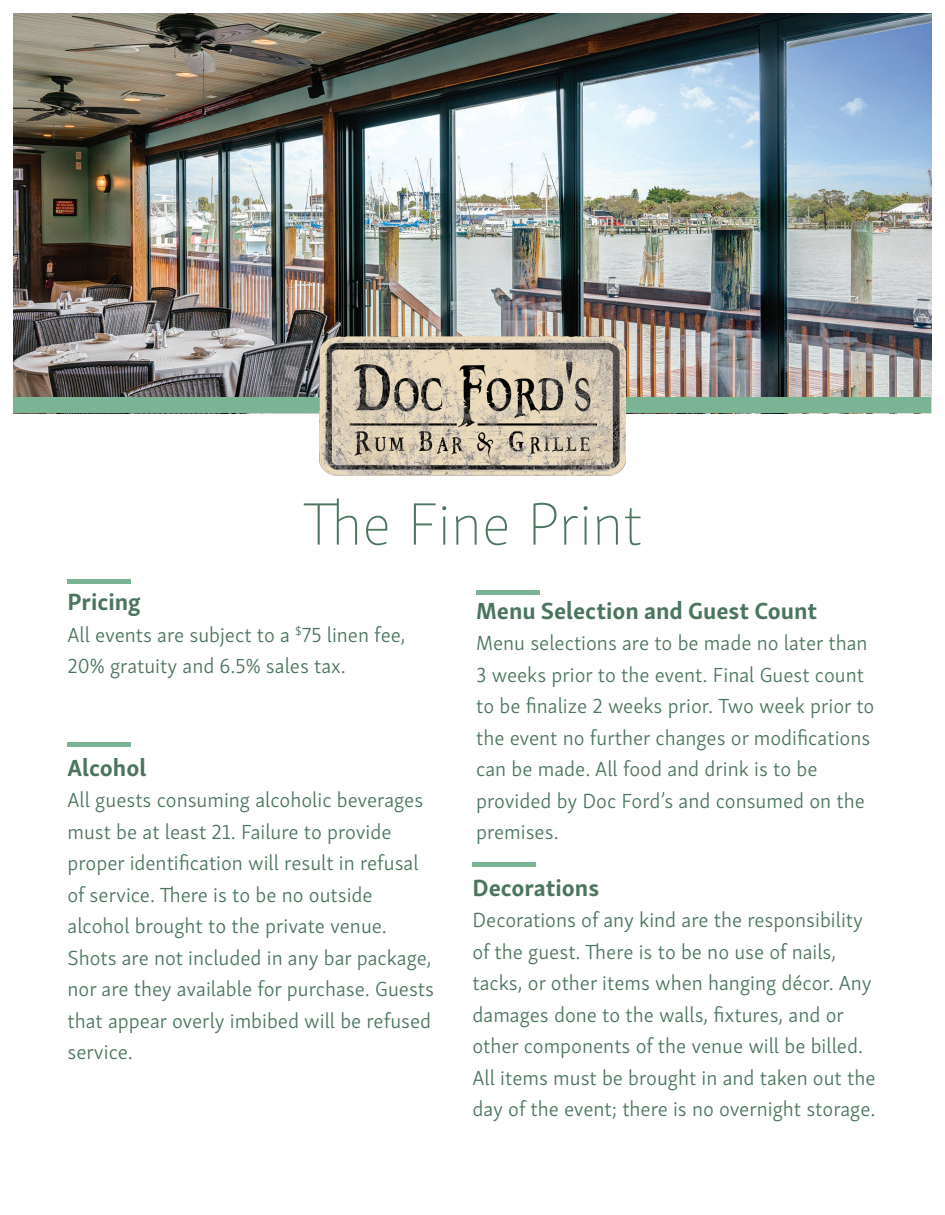
<style>
.page{position:relative;width:945px;height:1215px;background:#fff}
.page>*{position:absolute;margin:0;border:0;box-sizing:border-box;transform-origin:0 0}
.t1{font:100 61.5px "Skolar Sans";color:#4b755f}
.t2{font:700 24px "Skolar Sans";color:#4b755f}
.t3{font:300 21px/31.5px "Skolar Sans";color:#4b755f}
</style>
<div class="page">
<img style="left:14px;top:14px;width:918px;height:384px">
<div style="left:14px;top:398px;width:918px;height:15px;background:#7bb494"></div>
<img style="left:320px;top:336px;width:305px;height:140px">
<hr style="left:68px;top:579px;width:63px;height:4px;background:#7bb494">
<hr style="left:476px;top:590px;width:64px;height:4px;background:#7bb494">
<div style="left:68px;top:742px;width:63px;height:5px;background:#7bb494"></div>
<hr style="left:472px;top:863px;width:64px;height:4px;background:#7bb494">
<p class="t1" style="left:303px;top:480px;width:341px">The Fine Print</p>
<p class="t2" style="left:68px;top:582px;width:75px">Pricing</p>
<p class="t3" style="left:68px;top:617px;width:340px">All events are subject to a <sup>$</sup>75 linen fee,<br>20% gratuity and 6.5% sales tax.</p>
<p class="t2" style="left:68px;top:748px;width:80px">Alcohol</p>
<p class="t3" style="left:68px;top:783px;width:368px">All guests consuming alcoholic beverages must be at least 21. Failure to provide proper identification will result in refusal of service. There is to be no outside alcohol brought to the private venue.<br>Shots are not included in any bar package, nor are they available for purchase. Guests that appear overly imbibed will be refused service.</p>
<p class="t2" style="left:476px;top:591px;width:343px">Menu Selection and Guest Count</p>
<p class="t3" style="left:476px;top:626px;width:400px">Menu selections are to be made no later than 3 weeks prior to the event. Final Guest count to be finalize 2 weeks prior. Two week prior to the event no further changes or modifications can be made. All food and drink is to be provided by Doc Ford’s and consumed on the premises.</p>
<p class="t2" style="left:472px;top:868px;width:128px">Decorations</p>
<p class="t3" style="left:472px;top:903px;width:405px">Decorations of any kind are the responsibility of the guest. There is to be no use of nails, tacks, or other items when hanging décor. Any damages done to the walls, fixtures, and or other components of the venue will be billed.<br>All items must be brought in and taken out the day of the event; there is no overnight storage.</p>
</div>
